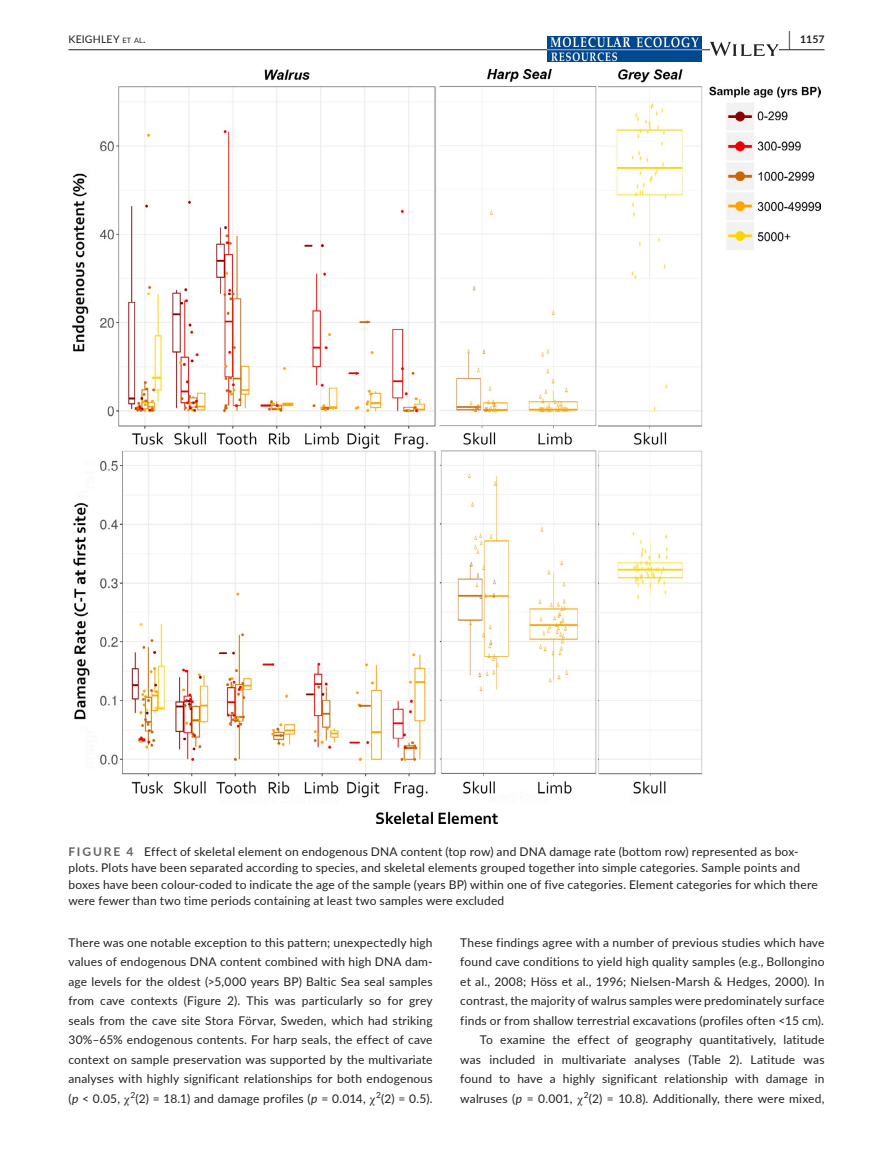
<style>
.page{position:relative;width:893px;height:1174px;background:#fff}
.page>*{position:absolute;margin:0;border:0;box-sizing:border-box;transform-origin:0 0}
.t1{font:12px/19.5px "Lato";letter-spacing:.015em;color:#231f20;text-align:justify}
.t2{font:10.5px "Lato";letter-spacing:.02em;color:#231f20}
.t3{font:700 10.5px "Lato";color:#231f20}
.s1{font-size:7.35px}
.s2{font-size:19.5px}
.s3{font-weight:700;color:#636366}
.s4{font-style:italic}
.s5{font-family:"STIX"}
</style>
<div class="page">
<hr style="left:68px;top:49px;width:756px;height:1px;background:#231f20">
<img style="left:548px;top:36px;width:153px;height:26px">
<svg style="left:710px;top:42px;width:69px;height:14px"></svg>
<img style="left:72px;top:69px;width:749px;height:754px">
<p class="t2" style="left:68px;top:31px;width:79px">KEIGHLEY <span class="s1">et al</span>.</p>
<p class="t3" style="left:789px;top:31px;width:37px"><span class="s2">|</span> 1157</p>
<p class="t1" style="left:68px;top:842px;width:751px;line-height:16.5px;text-align:left"><span class="s3">FIGURE 4</span> Effect of skeletal element on endogenous DNA content (top row) and DNA damage rate (bottom row) represented as box&shy;plots. Plots have been separated according to species, and skeletal elements grouped together into simple categories. Sample points and boxes have been colour-coded to indicate the age of the sample (years BP) within one of five categories. Element categories for which there were fewer than two time periods containing at least two samples were excluded</p>
<p class="t1" style="left:68px;top:932px;width:366px">There was one notable exception to this pattern; unexpectedly high values of endogenous DNA content combined with high DNA dam&shy;age levels for the oldest (&gt;5,000 years BP) Baltic Sea seal samples from cave contexts (Figure 2). This was particularly so for grey seals from the cave site Stora Förvar, Sweden, which had striking 30%–65% endogenous contents. For harp seals, the effect of cave context on sample preservation was supported by the multivariate analyses with highly significant relationships for both endogenous (<span class="s4">p</span> &lt; 0.05, <span class="s5">χ</span><sup>2</sup>(2) = 18.1) and damage profiles (<span class="s4">p</span> = 0.014, <span class="s5">χ</span><sup>2</sup>(2) = 0.5).</p>
<p class="t1" style="left:460px;top:932px;width:366px;text-align:right">These findings agree with a number of previous studies which have found cave conditions to yield high quality samples (e.g., Bollongino et al., 2008; Höss et al., 1996; Nielsen-Marsh &amp; Hedges, 2000). In contrast, the majority of walrus samples were predominately surface finds or from shallow terrestrial excavations (profiles often &lt;15 cm).<br>To examine the effect of geography quantitatively, latitude was included in multivariate analyses (Table 2). Latitude was found to have a highly significant relationship with damage in walruses (<span class="s4">p</span> = 0.001, <span class="s5">χ</span><sup>2</sup>(2) = 10.8). Additionally, there were mixed,</p>
</div>
